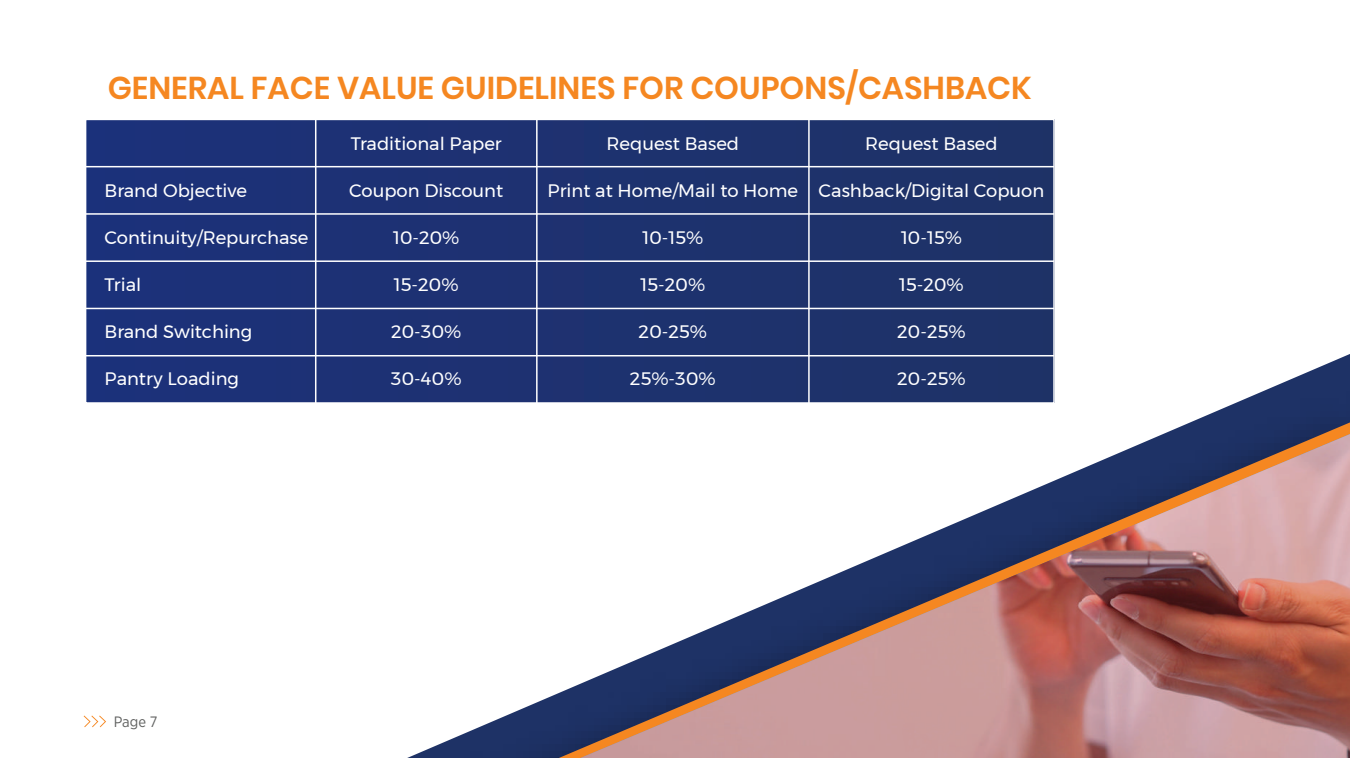
<style>
.page{position:relative;width:1350px;height:758px;background:#fff}
.page>*{position:absolute;margin:0;border:0;box-sizing:border-box;transform-origin:0 0}
.t1{font:600 31.5px "Poppins";color:#f58721}
.t2{font:18px "Montserrat";color:#fff}
.t3{font:15px "Gotham Narrow";color:#606160}
</style>
<div class="page">
<img style="left:407px;top:378px;width:943px;height:380px">
<svg style="left:559px;top:422px;width:791px;height:10px"></svg>
<div style="left:86px;top:119px;width:968px;height:284px;background:#1e3170"></div>
<div style="left:85px;top:119px;width:970px;height:284px;border:2px solid #fff"></div>
<hr style="left:86px;top:355px;width:968px;height:1px;background:#fff">
<hr style="left:86px;top:308px;width:968px;height:1px;background:#fff">
<hr style="left:86px;top:260px;width:968px;height:2px;background:#fff">
<hr style="left:86px;top:213px;width:968px;height:2px;background:#fff">
<hr style="left:86px;top:166px;width:968px;height:1px;background:#fff">
<hr style="left:808px;top:119px;width:2px;height:284px;background:#fff">
<hr style="left:536px;top:119px;width:2px;height:284px;background:#fff">
<hr style="left:315px;top:119px;width:1px;height:284px;background:#fff">
<svg style="left:84px;top:715px;width:22px;height:12px"></svg>
<svg style="left:479px;top:432px;width:871px;height:326px"></svg>
<h1 class="t1" style="left:108px;top:70px;width:925px">GENERAL FACE VALUE GUIDELINES FOR COUPONS/CASHBACK</h1>
<p class="t2" style="left:105px;top:177px;width:144px">Brand Objective</p>
<p class="t2" style="left:105px;top:224px;width:205px">Continuity/Repurchase</p>
<p class="t2" style="left:105px;top:271px;width:38px">Trial</p>
<p class="t2" style="left:105px;top:317px;width:149px">Brand Switching</p>
<p class="t2" style="left:105px;top:364px;width:136px">Pantry Loading</p>
<p class="t2" style="left:351px;top:130px;width:153px">Traditional Paper</p>
<p class="t2" style="left:349px;top:177px;width:155px">Coupon Discount</p>
<p class="t2" style="left:393px;top:224px;width:68px">10-20%</p>
<p class="t2" style="left:394px;top:270px;width:66px">15-20%</p>
<p class="t2" style="left:391px;top:317px;width:72px">20-30%</p>
<p class="t2" style="left:391px;top:364px;width:72px">30-40%</p>
<p class="t2" style="left:607px;top:130px;width:134px">Request Based</p>
<p class="t2" style="left:548px;top:177px;width:252px">Print at Home/Mail to Home</p>
<p class="t2" style="left:642px;top:224px;width:62px">10-15%</p>
<p class="t2" style="left:641px;top:270px;width:66px">15-20%</p>
<p class="t2" style="left:639px;top:317px;width:70px">20-25%</p>
<p class="t2" style="left:630px;top:364px;width:87px">25%-30%</p>
<p class="t2" style="left:865px;top:130px;width:134px">Request Based</p>
<p class="t2" style="left:819px;top:177px;width:227px">Cashback/Digital Copuon</p>
<p class="t2" style="left:901px;top:223px;width:62px">10-15%</p>
<p class="t2" style="left:899px;top:270px;width:66px">15-20%</p>
<p class="t2" style="left:897px;top:317px;width:70px">20-25%</p>
<p class="t2" style="left:897px;top:364px;width:70px">20-25%</p>
<p class="t3" style="left:114px;top:712px;width:45px">Page 7</p>
</div>
